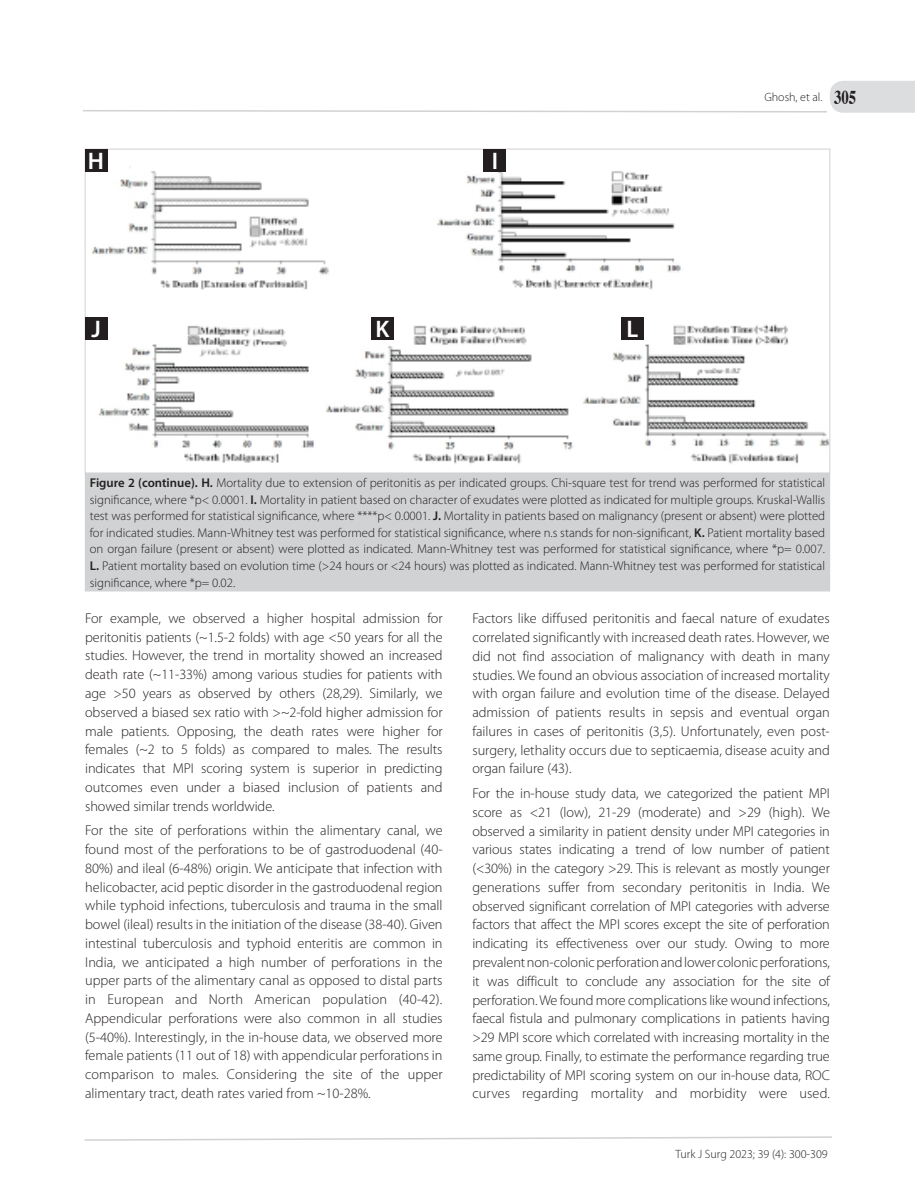
<style>
.page{position:relative;width:915px;height:1191px;background:#fff}
.page>*{position:absolute;margin:0;border:0;box-sizing:border-box;transform-origin:0 0}
.t1{font:600 24px "Myriad Pro";color:#fff}
.t2{font:300 14.25px/18.8px "Myriad Pro";color:#231f20;text-align:justify}
.t3{font:300 12.75px/16.5px "Myriad Pro";color:#231f20;text-align:justify}
.t4{font:300 12px "Myriad Pro";color:#231f20}
.s1{font-family:"Times";font-weight:700;font-size:19.5px}
.s2{font-weight:600}
</style>
<div class="page">
<svg style="left:84px;top:1136px;width:748px;height:5px"></svg>
<svg style="left:83px;top:81px;width:831px;height:32px"></svg>
<div style="left:85px;top:473px;width:744px;height:118px;background:#d1d2d4"></div>
<img style="left:87px;top:151px;width:740px;height:313px">
<div style="left:85px;top:149px;width:22px;height:22px;background:#231f20"></div>
<div style="left:85px;top:317px;width:22px;height:23px;background:#231f20"></div>
<div style="left:371px;top:317px;width:22px;height:23px;background:#231f20"></div>
<div style="left:621px;top:317px;width:22px;height:23px;background:#231f20"></div>
<div style="left:483px;top:149px;width:23px;height:22px;background:#231f20"></div>
<h1 class="t1" style="left:88px;top:148px;width:18px">H</h1>
<h1 class="t1" style="left:491px;top:148px;width:8px">I</h1>
<h1 class="t1" style="left:91px;top:316px;width:11px">J</h1>
<h1 class="t1" style="left:375px;top:316px;width:15px">K</h1>
<h1 class="t1" style="left:626px;top:316px;width:13px">L</h1>
<p class="t4" style="left:764px;top:90px;width:93px">Ghosh, et al. <span class="s1">305</span></p>
<p class="t3" style="left:90px;top:475px;width:736px"><span class="s2">Figure 2 (continue). H.</span> Mortality due to extension of peritonitis as per indicated groups. Chi-square test for trend was performed for statistical significance, where *p&lt; 0.0001. <span class="s2">I.</span> Mortality in patient based on character of exudates were plotted as indicated for multiple groups. Kruskal-Wallis test was performed for statistical significance, where ****p&lt; 0.0001. <span class="s2">J.</span> Mortality in patients based on malignancy (present or absent) were plotted for indicated studies. Mann-Whitney test was performed for statistical significance, where n.s stands for non-significant, <span class="s2">K.</span> Patient mortality based on organ failure (present or absent) were plotted as indicated. Mann-Whitney test was performed for statistical significance, where *p= 0.007.<br><span class="s2">L.</span> Patient mortality based on evolution time (&gt;24 hours or &lt;24 hours) was plotted as indicated. Mann-Whitney test was performed for statistical significance, where *p= 0.02.</p>
<p class="t2" style="left:85px;top:609px;width:359px">For example, we observed a higher hospital admission for peritonitis patients (~1.5-2 folds) with age &lt;50 years for all the studies. However, the trend in mortality showed an increased death rate (~11-33%) among various studies for patients with age &gt;50 years as observed by others (28,29). Similarly, we observed a biased sex ratio with &gt;~2-fold higher admission for male patients. Opposing, the death rates were higher for females (~2 to 5 folds) as compared to males. The results indicates that MPI scoring system is superior in predicting outcomes even under a biased inclusion of patients and showed similar trends worldwide.</p>
<p class="t2" style="left:85px;top:821px;width:359px">For the site of perforations within the alimentary canal, we found most of the perforations to be of gastroduodenal (40- 80%) and ileal (6-48%) origin. We anticipate that infection with helicobacter, acid peptic disorder in the gastroduodenal region while typhoid infections, tuberculosis and trauma in the small bowel (ileal) results in the initiation of the disease (38-40). Given intestinal tuberculosis and typhoid enteritis are common in India, we anticipated a high number of perforations in the upper parts of the alimentary canal as opposed to distal parts in European and North American population (40-42).<br>Appendicular perforations were also common in all studies (5-40%). Interestingly, in the in-house data, we observed more female patients (11 out of 18) with appendicular perforations in comparison to males. Considering the site of the upper alimentary tract, death rates varied from ~10-28%.</p>
<p class="t2" style="left:472px;top:609px;width:359px">Factors like diffused peritonitis and faecal nature of exudates correlated significantly with increased death rates. However, we did not find association of malignancy with death in many studies. We found an obvious association of increased mortality with organ failure and evolution time of the disease. Delayed admission of patients results in sepsis and eventual organ failures in cases of peritonitis (3,5). Unfortunately, even post&shy;surgery, lethality occurs due to septicaemia, disease acuity and organ failure (43).</p>
<p class="t2" style="left:472px;top:784px;width:359px">For the in-house study data, we categorized the patient MPI score as &lt;21 (low), 21-29 (moderate) and &gt;29 (high). We observed a similarity in patient density under MPI categories in various states indicating a trend of low number of patient (&lt;30%) in the category &gt;29. This is relevant as mostly younger generations suffer from secondary peritonitis in India. We observed significant correlation of MPI categories with adverse factors that affect the MPI scores except the site of perforation indicating its effectiveness over our study. Owing to more prevalent non-colonic perforation and lower colonic perforations, it was difficult to conclude any association for the site of perforation. We found more complications like wound infections, faecal fistula and pulmonary complications in patients having &gt;29 MPI score which correlated with increasing mortality in the same group. Finally, to estimate the performance regarding true predictability of MPI scoring system on our in-house data, ROC curves regarding mortality and morbidity were used.</p>
<p class="t4" style="left:675px;top:1147px;width:154px">Turk J Surg 2023; 39 (4): 300-309</p>
</div>
